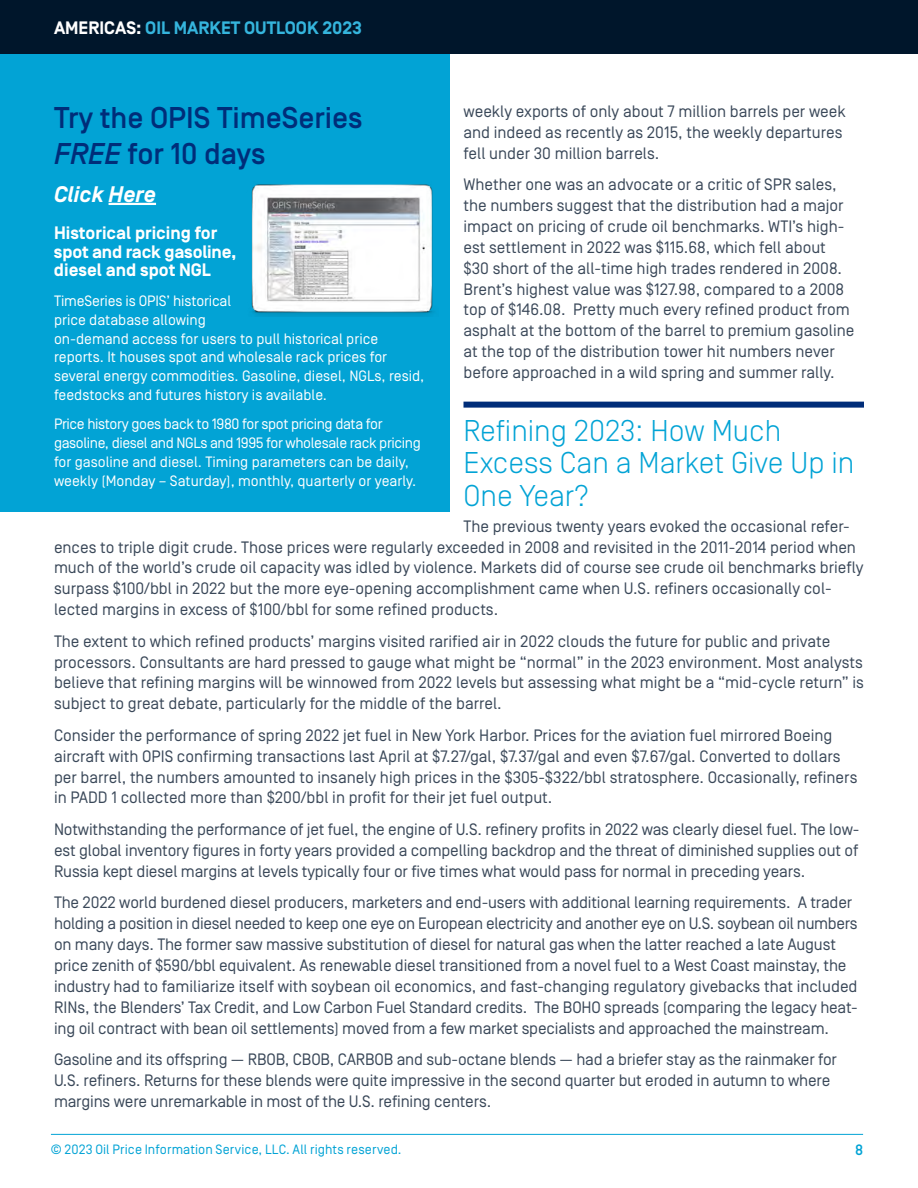
<style>
.page{position:relative;width:918px;height:1188px;background:#fff}
.page>*{position:absolute;margin:0;border:0;box-sizing:border-box;transform-origin:0 0}
.Subhead{font:300 30px/32.1px "Simplon Norm";color:#02a3d5}
.t1{font:500 30px/36px "Simplon Norm";color:#002d79}
.t2{font:italic 700 22.5px "Simplon Norm";color:#fff}
.t3{font:700 18px/18.8px "Simplon Norm";color:#fff}
.t4{font:700 18px "Simplon Norm";color:#35b5dd}
.t5{font:16.5px/20.9px "Simplon Norm";color:#3a4859}
.t6{font:15px/18.8px "Simplon Norm";color:#fff}
.t7{font:15px/18.8px "Simplon Norm";letter-spacing:-.025em;color:#fff}
.t8{font:500 15px "Simplon Norm";color:#02a3d5}
.t9{font:13.5px "Simplon Norm";letter-spacing:.01em;color:#02a3d5}
.s1{color:#fff}
.s2{font-style:italic}
</style>
<div class="page">
<hr style="left:51px;top:1134px;width:812px;height:1px;background:#02a3d5">
<div style="left:0;top:0;width:918px;height:54px;background:#00162b"></div>
<div style="left:464px;top:402px;width:400px;height:6px;background:#002d79"></div>
<div style="left:0;top:54px;width:450px;height:458px;background:#02a3d5"></div>
<img style="left:251px;top:184px;width:183px;height:132px">
<hr style="left:109px;top:203px;width:47px;height:2px;background:#fff">
<p class="t4" style="left:54px;top:18px;width:310px"><span class="s1">AMERICAS:</span> OIL MARKET OUTLOOK 2023</p>
<p class="t5" style="left:464px;top:101px;width:384px">weekly exports of only about 7 million barrels per week and indeed as recently as 2015, the weekly departures fell under 30 million barrels.</p>
<p class="t5" style="left:464px;top:175px;width:392px">Whether one was an advocate or a critic of SPR sales, the numbers suggest that the distribution had a major impact on pricing of crude oil benchmarks. WTI’s high&shy;est settlement in 2022 was $115.68, which fell about $30 short of the all-time high trades rendered in 2008.<br>Brent’s highest value was $127.98, compared to a 2008 top of $146.08. Pretty much every refined product from asphalt at the bottom of the barrel to premium gasoline at the top of the distribution tower hit numbers never before approached in a wild spring and summer rally.</p>
<p class="Subhead" style="left:464px;top:415px;width:392px">Refining 2023: How Much<br>Excess Can a Market Give Up in<br>One Year?</p>
<p class="t5" style="left:54px;top:516px;width:811px;text-indent:409px">The previous twenty years evoked the occasional refer&shy;ences to triple digit crude. Those prices were regularly exceeded in 2008 and revisited in the 2011-2014 period when much of the world’s crude oil capacity was idled by violence. Markets did of course see crude oil benchmarks briefly surpass $100/bbl in 2022 but the more eye-opening accomplishment came when U.S. refiners occasionally col&shy;lected margins in excess of $100/bbl for some refined products.</p>
<p class="t5" style="left:54px;top:631px;width:812px">The extent to which refined products’ margins visited rarified air in 2022 clouds the future for public and private processors. Consultants are hard pressed to gauge what might be “normal” in the 2023 environment. Most analysts believe that refining margins will be winnowed from 2022 levels but assessing what might be a “mid-cycle return” is subject to great debate, particularly for the middle of the barrel.</p>
<p class="t5" style="left:54px;top:725px;width:805px">Consider the performance of spring 2022 jet fuel in New York Harbor. Prices for the aviation fuel mirrored Boeing aircraft with OPIS confirming transactions last April at $7.27/gal, $7.37/gal and even $7.67/gal. Converted to dollars per barrel, the numbers amounted to insanely high prices in the $305-$322/bbl stratosphere. Occasionally, refiners in PADD 1 collected more than $200/bbl in profit for their jet fuel output.</p>
<p class="t5" style="left:54px;top:819px;width:807px;text-align:justify">Notwithstanding the performance of jet fuel, the engine of U.S. refinery profits in 2022 was clearly diesel fuel. The low&shy;est global inventory figures in forty years provided a compelling backdrop and the threat of diminished supplies out of Russia kept diesel margins at levels typically four or five times what would pass for normal in preceding years.</p>
<p class="t5" style="left:54px;top:893px;width:805px">The 2022 world burdened diesel producers, marketers and end-users with additional learning requirements. A trader holding a position in diesel needed to keep one eye on European electricity and another eye on U.S. soybean oil numbers on many days. The former saw massive substitution of diesel for natural gas when the latter reached a late August price zenith of $590/bbl equivalent. As renewable diesel transitioned from a novel fuel to a West Coast mainstay, the industry had to familiarize itself with soybean oil economics, and fast-changing regulatory givebacks that included RINs, the Blenders’ Tax Credit, and Low Carbon Fuel Standard credits. The BOHO spreads (comparing the legacy heat&shy;ing oil contract with bean oil settlements) moved from a few market specialists and approached the mainstream.</p>
<p class="t5" style="left:54px;top:1049px;width:784px">Gasoline and its offspring — RBOB, CBOB, CARBOB and sub-octane blends — had a briefer stay as the rainmaker for<br>U.S. refiners. Returns for these blends were quite impressive in the second quarter but eroded in autumn to where margins were unremarkable in most of the U.S. refining centers.</p>
<p class="t1" style="left:54px;top:101px;width:310px">Try the OPIS TimeSeries<br><span class="s2">FREE</span> for 10 days</p>
<p class="t2" style="left:54px;top:182px;width:104px">Click Here</p>
<p class="t3" style="left:54px;top:224px;width:184px">Historical pricing for spot and rack gasoline, diesel and spot NGL</p>
<p class="t6" style="left:54px;top:292px;width:372px">TimeSeries is OPIS’ historical<br>price database allowing<br>on-demand access for users to pull historical price reports. It houses spot and wholesale rack prices for several energy commodities. Gasoline, diesel, NGLs, resid, feedstocks and futures history is available.</p>
<p class="t7" style="left:54px;top:415px;width:368px">Price history goes back to 1980 for spot pricing data for gasoline, diesel and NGLs and 1995 for wholesale rack pricing for gasoline and diesel. Timing parameters can be daily, weekly (Monday – Saturday), monthly, quarterly or yearly.</p>
<p class="t9" style="left:51px;top:1143px;width:352px">© 2023 Oil Price Information Service, LLC. All rights reserved.</p>
<p class="t8" style="left:855px;top:1142px;width:10px">8</p>
</div>
